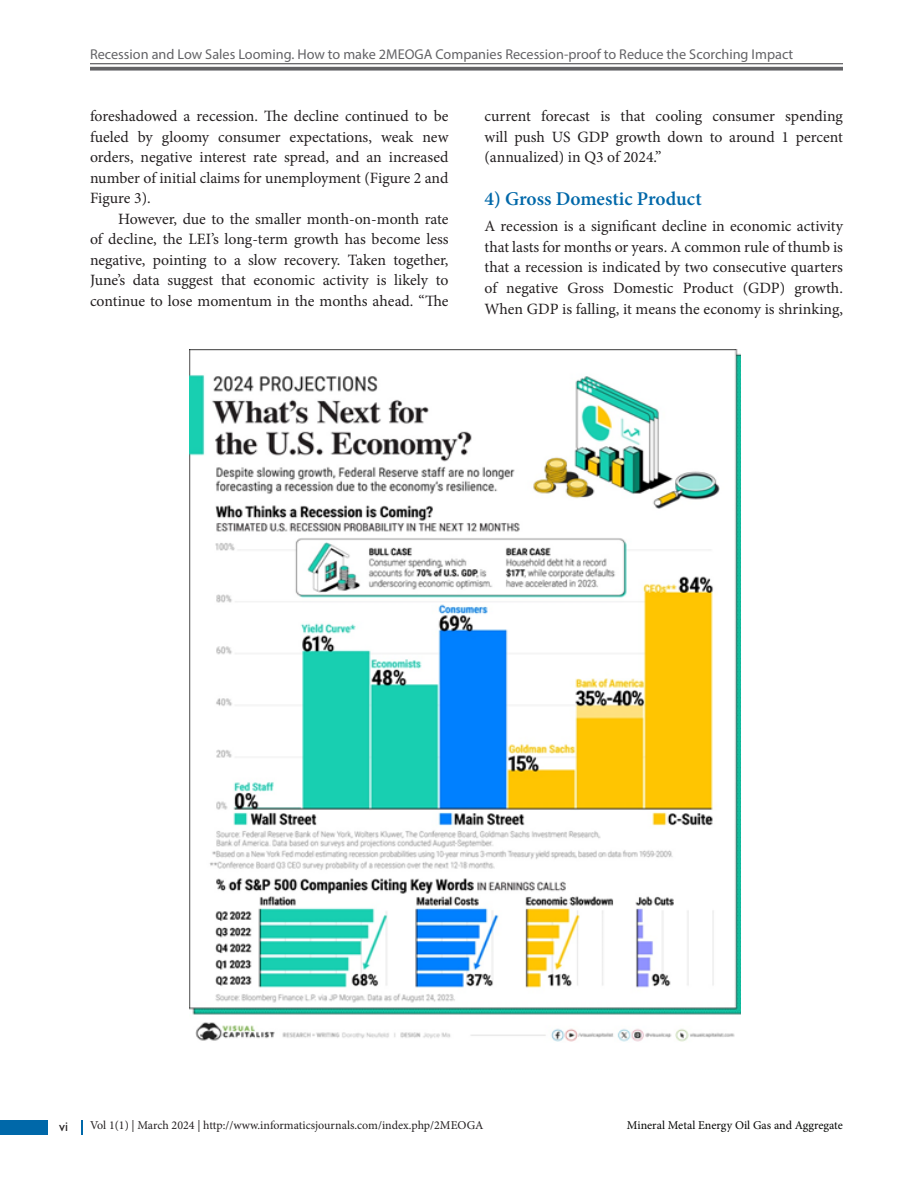
<style>
.page{position:relative;width:918px;height:1188px;background:#fff}
.page>*{position:absolute;margin:0;border:0;box-sizing:border-box;transform-origin:0 0}
.t1{font:600 19.5px "Minion Pro";color:#0068a9}
.Text{font:15.75px/20.5px "Minion Pro";color:#231f20;text-align:justify}
.Text_Ind{font:15.75px/20.5px "Minion Pro";color:#231f20;text-align:justify}
.t2{font:14.25px "Myriad Pro";color:#636366}
.t3{font:13.5px "Gill Sans";color:#231f20}
.t4{font:12px "Minion Pro";color:#231f20}
.t5{font:12px "Minion Pro";color:#040503}
</style>
<div class="page">
<hr style="left:90px;top:63px;width:753px;height:1px;background:#636366">
<svg style="left:90px;top:67px;width:753px;height:4px;fill:#636366"></svg>
<div style="left:0;top:1120px;width:47px;height:15px;background:#0068a9"></div>
<svg style="left:81px;top:1120px;width:1px;height:15px"></svg>
<img style="left:190px;top:349px;width:550px;height:693px">
<p class="t2" style="left:90px;top:45px;width:705px">Recession and Low Sales Looming. How to make 2MEOGA Companies Recession-proof to Reduce the Scorching Impact</p>
<p class="Text" style="left:90px;top:106px;width:360px">foreshadowed a recession. The decline continued to be fueled by gloomy consumer expectations, weak new orders, negative interest rate spread, and an increased number of initial claims for unemployment (Figure 2 and Figure 3).</p>
<p class="Text_Ind" style="left:90px;top:208px;width:360px;text-indent:28px">However, due to the smaller month-on-month rate of decline, the LEI’s long-term growth has become less negative, pointing to a slow recovery. Taken together, June’s data suggest that economic activity is likely to continue to lose momentum in the months ahead. “The</p>
<p class="Text_Ind" style="left:484px;top:106px;width:360px">current forecast is that cooling consumer spending will push US GDP growth down to around 1 percent (annualized) in Q3 of 2024.”</p>
<h2 class="t1" style="left:484px;top:185px;width:219px">4) Gross Domestic Product</h2>
<p class="Text" style="left:484px;top:216px;width:360px">A recession is a significant decline in economic activity that lasts for months or years. A common rule of thumb is that a recession is indicated by two consecutive quarters of negative Gross Domestic Product (GDP) growth.<br>When GDP is falling, it means the economy is shrinking,</p>
<p class="t3" style="left:59px;top:1119px;width:10px">vi</p>
<p class="t4" style="left:90px;top:1117px;width:395px">Vol 1(1) | March 2024 | http://www.informaticsjournals.com/index.php/2MEOGA</p>
<p class="t5" style="left:627px;top:1117px;width:218px">Mineral Metal Energy Oil Gas and Aggregate</p>
</div>
